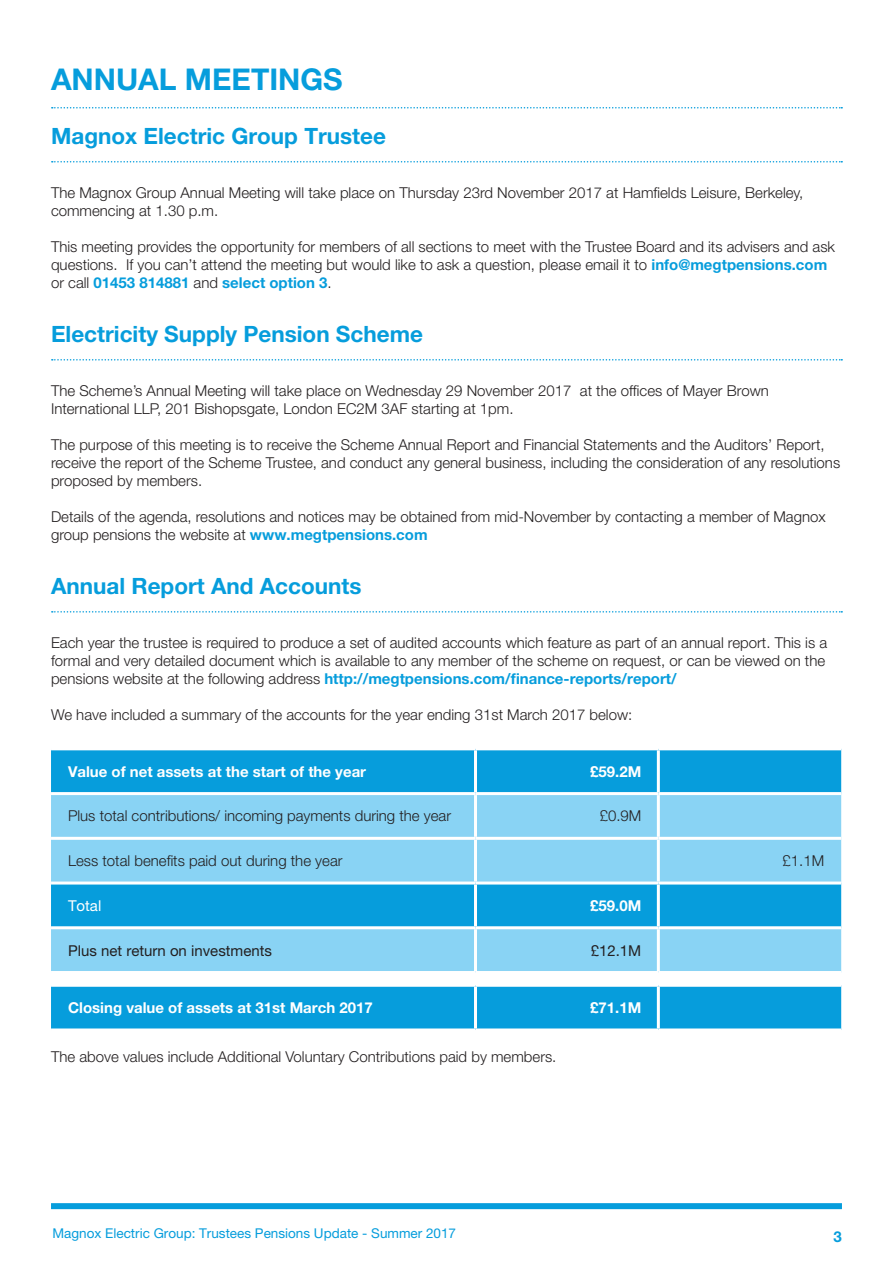
<style>
.page{position:relative;width:893px;height:1263px;background:#fff}
.page>*{position:absolute;margin:0;border:0;box-sizing:border-box;transform-origin:0 0}
.t1{font:700 30px "Helvetica Neue LT Pro";color:#069ddc}
.t2{font:700 22.5px "Helvetica Neue LT Pro";color:#069ddc}
.t3{font:300 15px/18px "Helvetica Neue LT Pro";color:#231f20}
.t4{font:700 15px "Helvetica Neue LT Pro";color:#fff}
.t5{font:15px "Helvetica Neue LT Pro";color:#231f20}
.t6{font:15px "Helvetica Neue LT Pro";color:#fff}
.t7{font:700 15px "Helvetica Neue LT Pro";color:#069ddc}
.t8{font:13.5px "Helvetica Neue LT Pro";color:#069ddc}
.s1{font-weight:700;color:#069ddc}
</style>
<div class="page">
<div style="left:51px;top:1203px;width:791px;height:6px;background:#069ddc"></div>
<svg style="left:52px;top:107px;width:790px;height:2px"></svg>
<svg style="left:52px;top:161px;width:790px;height:2px"></svg>
<svg style="left:52px;top:359px;width:790px;height:2px"></svg>
<svg style="left:52px;top:611px;width:790px;height:2px"></svg>
<svg style="left:51px;top:750px;width:790px;height:278px;background:#22a8df"></svg>
<svg style="left:51px;top:795px;width:790px;height:176px;background:#69c5ee"></svg>
<hr style="left:474px;top:750px;width:3px;height:42px;background:#fff">
<hr style="left:657px;top:750px;width:3px;height:42px;background:#fff">
<hr style="left:51px;top:792px;width:424px;height:3px;background:#fff">
<hr style="left:475px;top:792px;width:183px;height:3px;background:#fff">
<hr style="left:474px;top:795px;width:3px;height:42px;background:#fff">
<hr style="left:658px;top:792px;width:183px;height:3px;background:#fff">
<hr style="left:657px;top:795px;width:3px;height:42px;background:#fff">
<hr style="left:51px;top:837px;width:424px;height:3px;background:#fff">
<hr style="left:475px;top:837px;width:183px;height:3px;background:#fff">
<hr style="left:474px;top:840px;width:3px;height:41px;background:#fff">
<hr style="left:658px;top:837px;width:183px;height:3px;background:#fff">
<hr style="left:657px;top:840px;width:3px;height:41px;background:#fff">
<hr style="left:51px;top:881px;width:424px;height:3px;background:#fff">
<hr style="left:475px;top:881px;width:183px;height:3px;background:#fff">
<hr style="left:474px;top:884px;width:3px;height:42px;background:#fff">
<hr style="left:658px;top:881px;width:183px;height:3px;background:#fff">
<hr style="left:657px;top:884px;width:3px;height:42px;background:#fff">
<hr style="left:51px;top:926px;width:424px;height:3px;background:#fff">
<hr style="left:475px;top:926px;width:183px;height:3px;background:#fff">
<hr style="left:474px;top:929px;width:3px;height:42px;background:#fff">
<hr style="left:658px;top:926px;width:183px;height:3px;background:#fff">
<hr style="left:657px;top:929px;width:3px;height:42px;background:#fff">
<hr style="left:51px;top:971px;width:424px;height:3px;background:#fff">
<hr style="left:475px;top:971px;width:183px;height:3px;background:#fff">
<hr style="left:658px;top:971px;width:183px;height:3px;background:#fff">
<hr style="left:51px;top:984px;width:424px;height:3px;background:#fff">
<hr style="left:475px;top:984px;width:183px;height:3px;background:#fff">
<hr style="left:474px;top:987px;width:3px;height:41px;background:#fff">
<hr style="left:658px;top:984px;width:183px;height:3px;background:#fff">
<hr style="left:657px;top:987px;width:3px;height:41px;background:#fff">
<h1 class="t1" style="left:51px;top:61px;width:293px">ANNUAL MEETINGS</h1>
<h2 class="t2" style="left:51px;top:122px;width:336px">Magnox Electric Group Trustee</h2>
<p class="t3" style="left:51px;top:183px;width:754px">The Magnox Group Annual Meeting will take place on Thursday 23rd November 2017 at Hamfields Leisure, Berkeley, commencing at 1.30 p.m.</p>
<p class="t3" style="left:51px;top:237px;width:786px">This meeting provides the opportunity for members of all sections to meet with the Trustee Board and its advisers and ask questions. If you can’t attend the meeting but would like to ask a question, please email it to <span class="s1">info@megtpensions.com </span>or call <span class="s1">01453 814881</span> and <span class="s1">select option 3</span>.</p>
<h2 class="t2" style="left:51px;top:320px;width:374px">Electricity Supply Pension Scheme</h2>
<p class="t3" style="left:51px;top:381px;width:719px">The Scheme’s Annual Meeting will take place on Wednesday 29 November 2017 at the offices of Mayer Brown<br>International LLP, 201 Bishopsgate, London EC2M 3AF starting at 1pm.</p>
<p class="t3" style="left:51px;top:435px;width:791px">The purpose of this meeting is to receive the Scheme Annual Report and Financial Statements and the Auditors’ Report, receive the report of the Scheme Trustee, and conduct any general business, including the consideration of any resolutions proposed by members.</p>
<p class="t3" style="left:51px;top:507px;width:776px">Details of the agenda, resolutions and notices may be obtained from mid-November by contacting a member of Magnox group pensions the website at <span class="s1">www.megtpensions.com</span></p>
<h2 class="t2" style="left:51px;top:572px;width:312px">Annual Report And Accounts</h2>
<p class="t3" style="left:51px;top:633px;width:778px">Each year the trustee is required to produce a set of audited accounts which feature as part of an annual report. This is a formal and very detailed document which is available to any member of the scheme on request, or can be viewed on the pensions website at the following address <span class="s1">http://megtpensions.com/finance-reports/report/</span></p>
<p class="t3" style="left:51px;top:705px;width:583px">We have included a summary of the accounts for the year ending 31st March 2017 below:</p>
<p class="t4" style="left:68px;top:762px;width:300px">Value of net assets at the start of the year</p>
<p class="t4" style="left:590px;top:762px;width:53px">£59.2M</p>
<p class="t3" style="left:68px;top:807px;width:385px">Plus total contributions/ incoming payments during the year</p>
<p class="t3" style="left:600px;top:807px;width:43px">£0.9M</p>
<p class="t3" style="left:68px;top:851px;width:276px">Less total benefits paid out during the year</p>
<p class="t3" style="left:782px;top:851px;width:43px">£1.1M</p>
<p class="t6" style="left:68px;top:896px;width:35px">Total</p>
<p class="t4" style="left:590px;top:896px;width:53px">£59.0M</p>
<p class="t5" style="left:68px;top:941px;width:205px">Plus net return on investments</p>
<p class="t5" style="left:591px;top:941px;width:52px">£12.1M</p>
<p class="t4" style="left:68px;top:998px;width:306px">Closing value of assets at 31st March 2017</p>
<p class="t4" style="left:590px;top:998px;width:53px">£71.1M</p>
<p class="t3" style="left:51px;top:1047px;width:507px">The above values include Additional Voluntary Contributions paid by members.</p>
<p class="t8" style="left:52px;top:1225px;width:405px">Magnox Electric Group: Trustees Pensions Update - Summer 2017</p>
<p class="t7" style="left:834px;top:1227px;width:10px">3</p>
</div>
